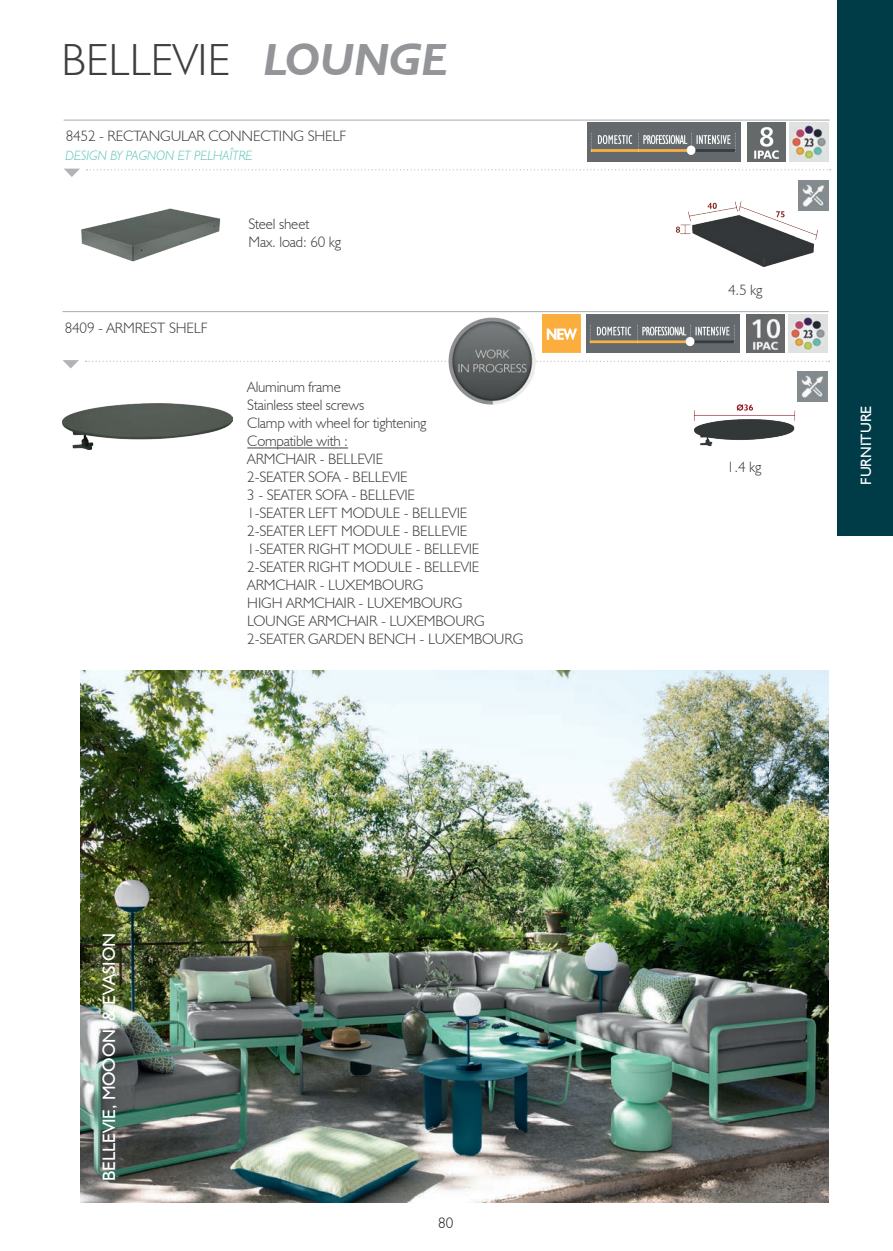
<style>
.page{position:relative;width:893px;height:1251px;background:#fff}
.page>*{position:absolute;margin:0;border:0;box-sizing:border-box;transform-origin:0 0}
.t1{font:300 45px "Humanist 521 BT";color:#3e3e3f}
.t2{font:18px "Humanist 521 BT";letter-spacing:-.01em;color:#fff}
.t3{font:300 15px/18px "Humanist 521 BT";letter-spacing:-.01em;color:#3e3e3f}
.t4{font:15px "Humanist 521 BT";color:#fff}
.t5{font:300 15px "Humanist 521 BT";color:#231f20}
.t6{font:italic 300 13.5px "Humanist 521 BT";color:#5fc5ba}
.s1{font-weight:700;font-style:italic;color:#939598}
</style>
<div class="page">
<div style="left:838px;top:0;width:55px;height:535px;background:#003b48"></div>
<img style="left:80px;top:670px;width:748px;height:531px">
<svg style="left:86px;top:360px;width:744px;height:2px"></svg>
<hr style="left:63px;top:311px;width:766px;height:1px;background:#b2b3b7">
<hr style="left:247px;top:447px;width:101px;height:1px;background:#3e3e3f">
<img style="left:542px;top:314px;width:38px;height:38px">
<img style="left:587px;top:314px;width:153px;height:38px">
<img style="left:746px;top:319px;width:38px;height:21px">
<img style="left:789px;top:319px;width:38px;height:21px">
<img style="left:659px;top:340px;width:170px;height:107px">
<svg style="left:63px;top:360px;width:16px;height:8px"></svg>
<img style="left:63px;top:403px;width:170px;height:46px">
<img style="left:446px;top:317px;width:92px;height:88px">
<svg style="left:237px;top:169px;width:594px;height:1px"></svg>
<hr style="left:64px;top:119px;width:766px;height:2px;background:#b2b3b7">
<img style="left:66px;top:169px;width:170px;height:144px">
<img style="left:588px;top:123px;width:153px;height:38px">
<img style="left:747px;top:123px;width:39px;height:26px">
<img style="left:790px;top:123px;width:38px;height:26px">
<img style="left:660px;top:149px;width:170px;height:170px">
<svg style="left:64px;top:168px;width:16px;height:9px"></svg>
<h1 class="t1" style="left:62px;top:32px;width:388px">BELLEVIE <span class="s1">LOUNGE</span></h1>
<p class="t3" style="left:66px;top:127px;width:282px">8452 - RECTANGULAR CONNECTING SHELF</p>
<p class="t6" style="left:66px;top:147px;width:188px">DESIGN BY PAGNON ET PELHAÎTRE</p>
<p class="t3" style="left:65px;top:318px;width:144px">8409 - ARMREST SHELF</p>
<p class="t3" style="left:248px;top:214px;width:94px">Steel sheet<br>Max. load: 60 kg</p>
<p class="t3" style="left:247px;top:378px;width:278px">Aluminum frame<br>Stainless steel screws<br>Clamp with wheel for tightening<br>Compatible with :<br>ARMCHAIR - BELLEVIE<br>2-SEATER SOFA - BELLEVIE<br>3 - SEATER SOFA - BELLEVIE<br>1-SEATER LEFT MODULE - BELLEVIE<br>2-SEATER LEFT MODULE - BELLEVIE<br>1-SEATER RIGHT MODULE - BELLEVIE<br>2-SEATER RIGHT MODULE - BELLEVIE<br>ARMCHAIR - LUXEMBOURG<br>HIGH ARMCHAIR - LUXEMBOURG<br>LOUNGE ARMCHAIR - LUXEMBOURG<br>2-SEATER GARDEN BENCH - LUXEMBOURG</p>
<p class="t2" style="left:98px;top:1180px;width:249px;rotate:-90deg">BELLEVIE, MOOON! &amp; ÉVASION</p>
<p class="t5" style="left:438px;top:1213px;width:17px">80</p>
<p class="t3" style="left:728px;top:280px;width:36px">4.5 kg</p>
<p class="t3" style="left:727px;top:457px;width:36px">1.4 kg</p>
<p class="t4" style="left:857px;top:485px;width:81px;rotate:-90deg">FURNITURE</p>
</div>
